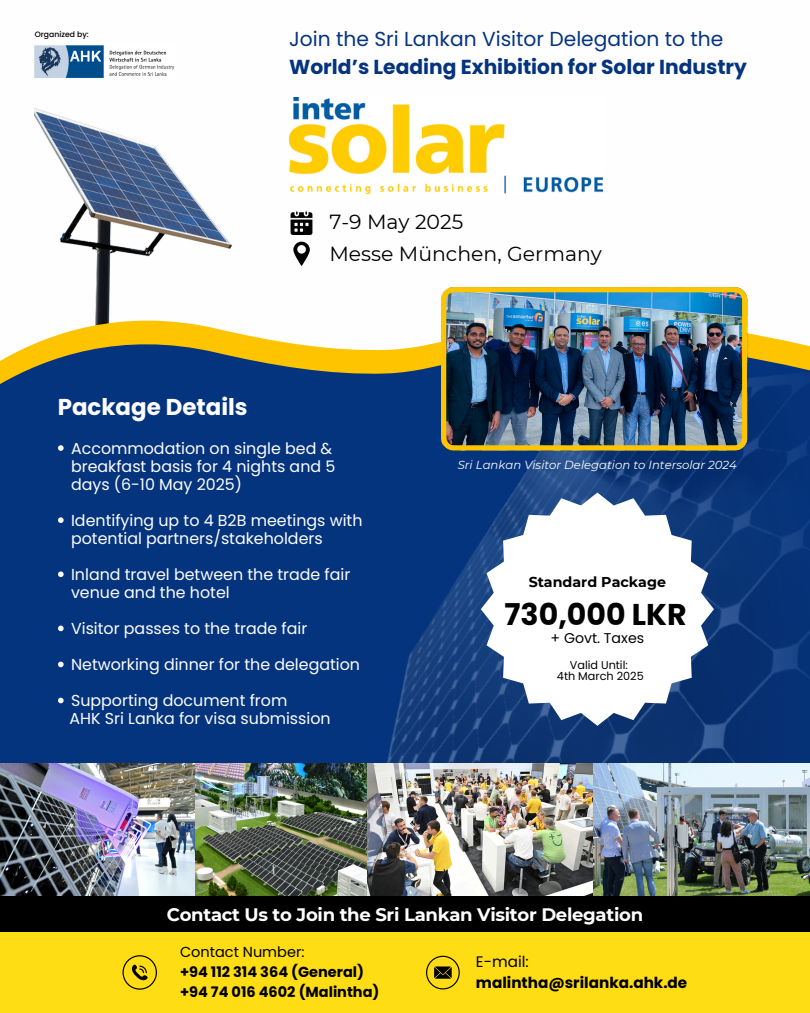
<style>
.page{position:relative;width:810px;height:1013px;background:#fff}
.page>*{position:absolute;margin:0;border:0;box-sizing:border-box;transform-origin:0 0}
.t1{font:700 30px "Poppins";color:#000}
.t2{font:700 22.9px "Poppins";color:#fefefe}
.t3{font:20.4px "Montserrat";color:#000}
.t4{font:700 20.2px/27.8px "Poppins";color:#05347e}
.t5{font:700 18.1px "Montserrat";letter-spacing:-.015em;color:#fff}
.t6{font:15.9px/18px "Poppins";color:#fefefe}
.t7{font:700 15.2px/20.9px "Poppins";color:#000}
.t8{font:700 14.5px/19.9px "Poppins";color:#000}
.t9{font:700 14.2px "Montserrat";color:#000}
.t10{font:14.2px "Poppins";color:#000}
.t11{font:italic 11.7px "Montserrat";color:#fefefe}
.t12{font:11.2px/11.3px "Poppins";color:#000;text-align:center}
.t13{font:500 7.7px "Poppins";color:#000}
.s1{font-weight:400}
</style>
<div class="page">
<img style="left:35px;top:45px;width:139px;height:33px">
<img style="left:289px;top:97px;width:314px;height:96px">
<img style="left:290px;top:211px;width:23px;height:23px">
<svg style="left:293px;top:242px;width:17px;height:24px"></svg>
<img style="left:35px;top:108px;width:197px;height:206px">
<div style="left:0;top:338px;width:142px;height:594px;background:#05347e"></div>
<img style="left:142px;top:302px;width:668px;height:630px">
<svg style="left:481px;top:492px;width:233px;height:233px"></svg>
<div style="left:0;top:932px;width:810px;height:80px;background:#ffdd15"></div>
<svg style="left:123px;top:955px;width:34px;height:34px"></svg>
<svg style="left:426px;top:955px;width:34px;height:34px"></svg>
<img style="left:0;top:764px;width:356px;height:132px">
<img style="left:356px;top:764px;width:238px;height:132px">
<img style="left:441px;top:287px;width:306px;height:163px">
<img style="left:594px;top:764px;width:216px;height:132px">
<svg style="left:58px;top:445px;width:6px;height:6px"></svg>
<svg style="left:58px;top:517px;width:6px;height:6px"></svg>
<svg style="left:58px;top:571px;width:6px;height:6px"></svg>
<svg style="left:58px;top:625px;width:6px;height:6px"></svg>
<svg style="left:58px;top:661px;width:6px;height:6px"></svg>
<svg style="left:58px;top:697px;width:6px;height:6px"></svg>
<div style="left:0;top:896px;width:810px;height:35px;background:#000"></div>
<p class="t13" style="left:35px;top:29px;width:55px">Organized by:</p>
<p class="t4" style="left:289px;top:25px;width:459px"><span class="s1">Join the Sri Lankan Visitor Delegation to the<br></span>World’s Leading Exhibition for Solar Industry</p>
<p class="t3" style="left:329px;top:210px;width:135px">7-9 May 2025</p>
<h2 class="t3" style="left:329px;top:241px;width:274px">Messe München, Germany</h2>
<h2 class="t2" style="left:58px;top:391px;width:191px">Package Details</h2>
<p class="t6" style="left:71px;top:439px;width:266px">Accommodation on single bed &amp; breakfast basis for 4 nights and 5 days (6-10 May 2025)</p>
<h2 class="t6" style="left:71px;top:511px;width:293px">Identifying up to 4 B2B meetings with potential partners/stakeholders</h2>
<p class="t6" style="left:71px;top:565px;width:281px">Inland travel between the trade fair venue and the hotel</p>
<p class="t6" style="left:71px;top:619px;width:238px">Visitor passes to the trade fair</p>
<h6 class="t6" style="left:71px;top:655px;width:291px">Networking dinner for the delegation</h6>
<h5 class="t6" style="left:71px;top:691px;width:218px">Supporting document from</h5>
<p class="t6" style="left:70px;top:709px;width:263px">AHK Sri Lanka for visa submission</p>
<h3 class="t11" style="left:458px;top:457px;width:281px">Sri Lankan Visitor Delegation to Intersolar 2024</h3>
<p class="t9" style="left:529px;top:573px;width:139px">Standard Package</p>
<h1 class="t1" style="left:505px;top:593px;width:184px">730,000 LKR</h1>
<p class="t10" style="left:551px;top:628px;width:95px">+ Govt. Taxes</p>
<p class="t12" style="left:557px;top:659px;width:88px">Valid Until:<br>4th March 2025</p>
<h4 class="t5" style="left:167px;top:903px;width:478px">Contact Us to Join the Sri Lankan Visitor Delegation</h4>
<p class="t8" style="left:180px;top:942px;width:201px"><span class="s1">Contact Number:<br></span>+94 112 314 364 (General) +94 74 016 4602 (Malintha)</p>
<p class="t7" style="left:476px;top:951px;width:213px"><span class="s1">E-mail: </span>malintha@srilanka.ahk.de</p>
</div>
